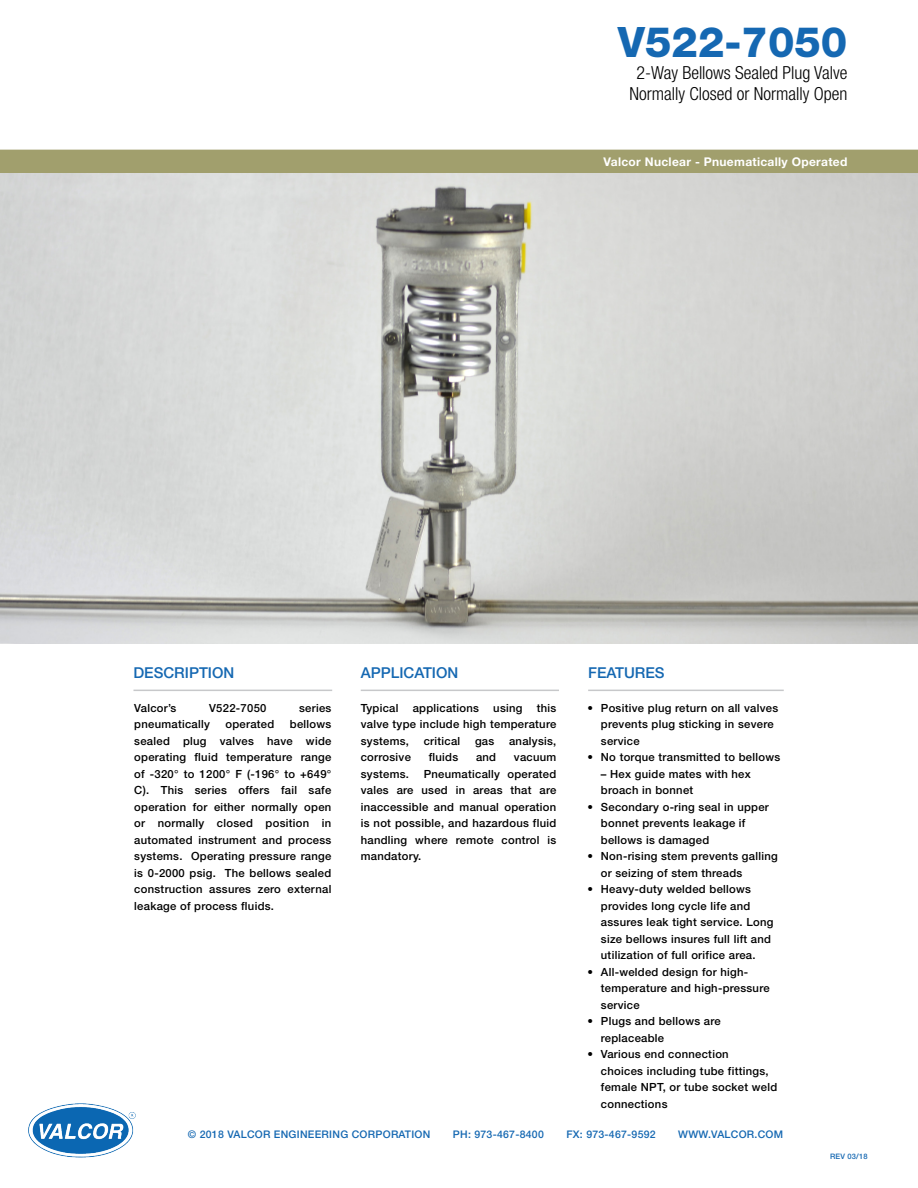
<style>
.page{position:relative;width:918px;height:1188px;background:#fff}
.page>*{position:absolute;margin:0;border:0;box-sizing:border-box;transform-origin:0 0}
.t1{font:800 42px "Helvetica Neue LT Std";color:#1568b2}
.t2{font:300 condensed 18px/21.6px "Helvetica Neue LT Std";color:#000;text-align:center}
.t3{font:500 15px "Helvetica Neue LT Std";color:#1568b2}
.t4{font:700 12px "Helvetica Neue LT Std";letter-spacing:.025em;color:#fff}
.t5{font:500 11.25px/16.5px "Helvetica Neue LT Std";letter-spacing:.025em;color:#000}
.t6{font:500 10.5px "Helvetica Neue LT Std";letter-spacing:.025em;color:#1568b2}
.t7{font:500 7.5px "Helvetica Neue LT Std";color:#1568b2}
</style>
<div class="page">
<svg style="left:0;top:149px;width:918px;height:25px;background:#a5a374"></svg>
<img style="left:28px;top:1103px;width:108px;height:55px">
<hr style="left:133px;top:690px;width:199px;height:1px;background:#c7c8ca">
<hr style="left:361px;top:690px;width:198px;height:1px;background:#c7c8ca">
<hr style="left:588px;top:690px;width:196px;height:1px;background:#c7c8ca">
<img style="left:0;top:174px;width:918px;height:470px">
<h1 class="t1" style="left:618px;top:17px;width:231px">V522-7050</h1>
<h2 class="t2" style="left:630px;top:61px;width:219px">2-Way Bellows Sealed Plug Valve<br>Normally Closed or Normally Open</h2>
<p class="t4" style="left:604px;top:154px;width:245px">Valcor Nuclear - Pnuematically Operated</p>
<h3 class="t3" style="left:133px;top:664px;width:40px">DESCRIPTION</h3>
<h3 class="t3" style="left:361px;top:664px;width:99px">Application</h3>
<h3 class="t3" style="left:588px;top:664px;width:68px">Features</h3>
<p class="t5" style="left:361px;top:699px;width:39px">Typical</p>
<p class="t5" style="left:413px;top:699px;width:68px">applications</p>
<p class="t5" style="left:493px;top:699px;width:31px">using</p>
<p class="t5" style="left:134px;top:699px;width:44px">Valcor’s</p>
<p class="t5" style="left:209px;top:699px;width:59px">V522-7050</p>
<p class="t5" style="left:299px;top:699px;width:34px">series</p>
<p class="t5" style="left:134px;top:716px;width:77px">pneumatically</p>
<p class="t5" style="left:226px;top:716px;width:50px">operated</p>
<p class="t5" style="left:361px;top:699px;width:197px;text-align:justify;text-indent:176px">this valve type include high temperature systems,</p>
<p class="t5" style="left:601px;top:699px;width:179px;text-indent:-14px">• Positive plug return on all valves prevents plug sticking in severe service</p>
<p class="t5" style="left:587px;top:749px;width:194px">• No torque transmitted to bellows</p>
<p class="t5" style="left:601px;top:765px;width:151px">– Hex guide mates with hex broach in bonnet</p>
<p class="t5" style="left:601px;top:798px;width:170px;text-indent:-14px">• Secondary o-ring seal in upper bonnet prevents leakage if bellows is damaged</p>
<p class="t5" style="left:601px;top:848px;width:178px;text-indent:-14px">• Non-rising stem prevents galling or seizing of stem threads</p>
<p class="t5" style="left:601px;top:881px;width:174px;text-indent:-14px">• Heavy-duty welded bellows provides long cycle life and assures leak tight service. Long size bellows insures full lift and utilization of full orifice area.</p>
<p class="t5" style="left:601px;top:963px;width:170px;text-indent:-14px">• All-welded design for high&shy;temperature and high-pressure service</p>
<p class="t5" style="left:601px;top:1013px;width:121px;text-indent:-14px">• Plugs and bellows are replaceable</p>
<p class="t5" style="left:601px;top:1046px;width:169px;text-indent:-14px">• Various end connection choices including tube fittings, female NPT</p>
<p class="t5" style="left:134px;top:716px;width:199px;text-align:justify;text-indent:156px">bellows sealed plug valves have wide operating fluid temperature range of -320° to 1200° F (-196° to +649° C). This series offers fail safe operation for either normally open or normally closed position in automated instrument and process systems. Operating pressure range is 0-2000 psig. The bellows sealed construction assures zero external leakage of process fluids.</p>
<p class="t5" style="left:424px;top:732px;width:38px">critical</p>
<p class="t5" style="left:475px;top:732px;width:21px">gas</p>
<p class="t5" style="left:509px;top:732px;width:49px">analysis,</p>
<p class="t5" style="left:361px;top:749px;width:52px">corrosive</p>
<p class="t5" style="left:429px;top:749px;width:31px">fluids</p>
<p class="t5" style="left:476px;top:749px;width:22px">and</p>
<p class="t5" style="left:514px;top:749px;width:44px">vacuum</p>
<p class="t5" style="left:361px;top:765px;width:50px">systems.</p>
<p class="t5" style="left:361px;top:765px;width:197px;text-align:justify;text-indent:63px">Pneumatically operated vales are used in areas that are inaccessible and manual operation is not possible, and hazardous fluid handling where remote control is mandatory.</p>
<p class="t5" style="left:601px;top:1079px;width:178px;text-indent:62px">, or tube socket weld connections</p>
<p class="t6" style="left:188px;top:1128px;width:244px">© 2018 Valcor Engineering Corporation</p>
<p class="t6" style="left:453px;top:1128px;width:92px">Ph: 973-467-8400</p>
<p class="t6" style="left:566px;top:1128px;width:91px">Fx: 973-467-9592</p>
<p class="t6" style="left:678px;top:1128px;width:106px">www.Valcor.com</p>
<p class="t7" style="left:830px;top:1152px;width:6px">Rev</p>
<p class="t7" style="left:847px;top:1152px;width:22px">03/18</p>
</div>
